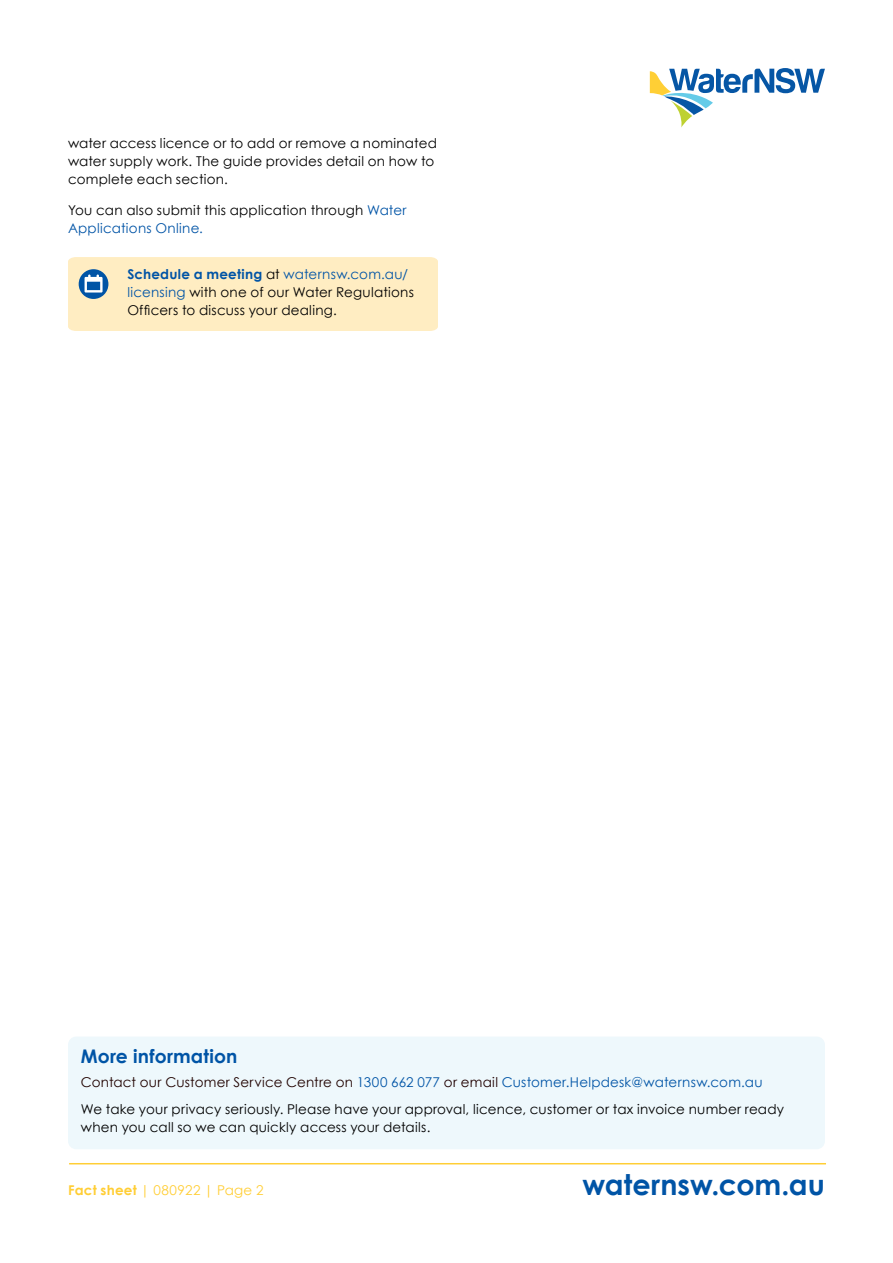
<style>
.page{position:relative;width:893px;height:1263px;background:#fff}
.page>*{position:absolute;margin:0;border:0;box-sizing:border-box;transform-origin:0 0}
.t1{font:700 28.5px "Century Gothic";color:#0054a6}
.t2{font:700 18.75px "Century Gothic";letter-spacing:.01em;color:#0054a6}
.t3{font:13.5px/18px "Century Gothic";letter-spacing:.015em;color:#000}
.t4{font:13.5px "Century Gothic";letter-spacing:.025em;color:#ffce35}
.s1{color:#0054a6}
.s2{font-weight:700;color:#0054a6}
.s3{color:#200200}
.s4{color:#200000}
.s5{font-weight:700}
</style>
<div class="page">
<hr style="left:69px;top:1163px;width:757px;height:1px;background:#ffce35">
<svg style="left:650px;top:68px;width:175px;height:60px"></svg>
<div style="left:68px;top:1036px;width:757px;height:113px;background:#eef8fc;border-radius:8px"></div>
<div style="left:68px;top:257px;width:370px;height:74px;background:#ffedc2"></div>
<p class="t3" style="left:68px;top:134px;width:370px">water access licence or to add or remove a nominated water supply work. The guide provides detail on how to complete each section.</p>
<p class="t3" style="left:68px;top:201px;width:340px">You can also submit this application through <span class="s1">Water<br>Applications Online.</span></p>
<p class="t3" style="left:127px;top:265px;width:288px"><span class="s2">Schedule a meeting</span> at <span class="s1">waternsw.com.au/ licensing</span> with one of our Water Regulations<br>Officers to discuss your dealing.</p>
<h2 class="t2" style="left:81px;top:1042px;width:158px">More information</h2>
<p class="t3" style="left:81px;top:1069px;width:705px;line-height:26.5px"><span class="s3">Contact our Customer Service Centre on</span> <span class="s1">1300 662 077</span> <span class="s4">or email</span> <span class="s1">Customer.Helpdesk@waternsw.com.au<br></span>We take your privacy seriously. Please have your approval, licence, customer or tax invoice number ready</p>
<p class="t3" style="left:81px;top:1117px;width:351px">when you call so we can quickly access your details.</p>
<p class="t4" style="left:68px;top:1180px;width:197px"><span class="s5">Fact sheet</span> | 080922 | Page 2</p>
<h1 class="t1" style="left:583px;top:1163px;width:244px">waternsw.com.au</h1>
</div>
